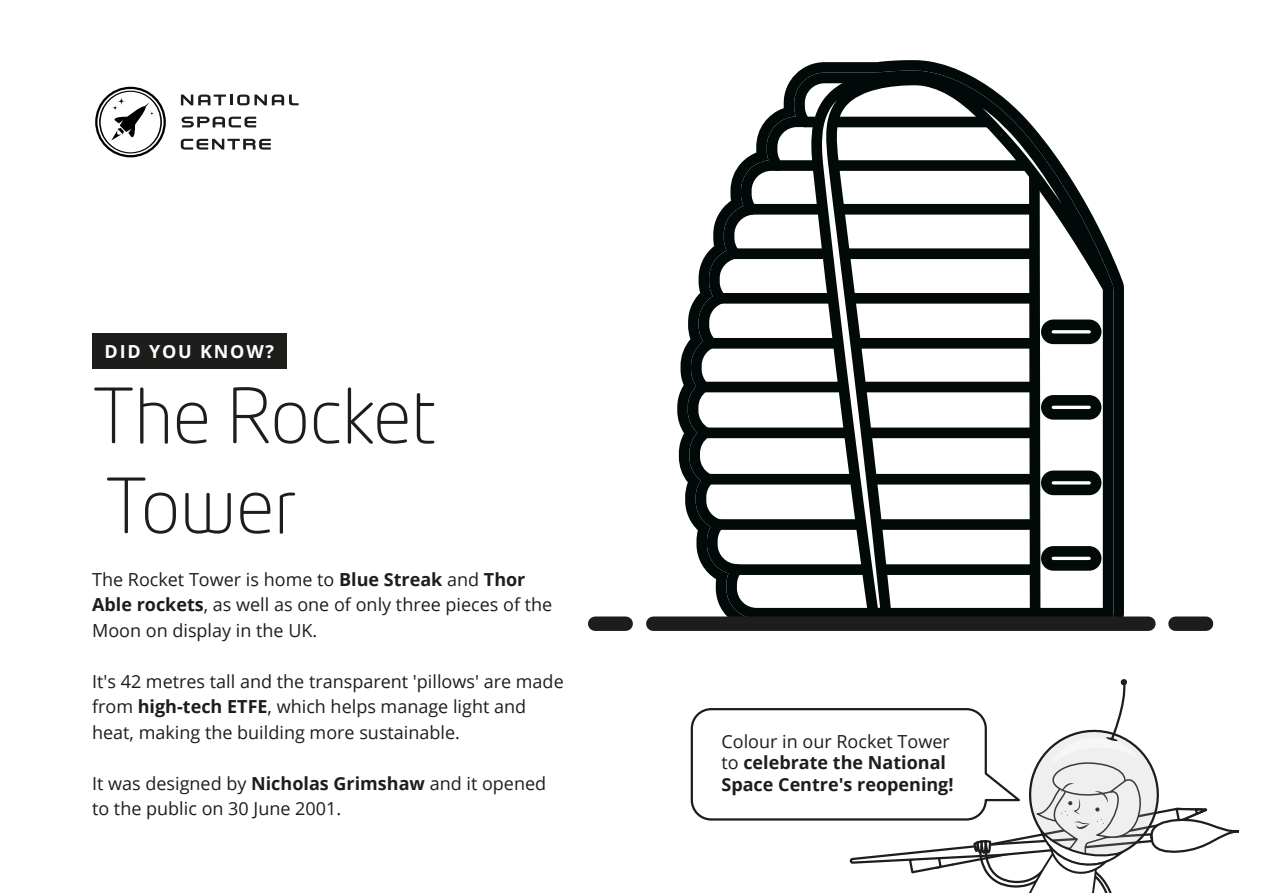
<style>
.page{position:relative;width:1263px;height:893px;background:#fff}
.page>*{position:absolute;margin:0;border:0;box-sizing:border-box;transform-origin:0 0}
.t1{font:300 75px/90px "Neo Tech Std";color:#1d1d1b}
.t2{font:18px/25.5px "Open Sans";color:#1d1d1b}
.t3{font:700 18px/21.6px "Open Sans";color:#1d1d1b}
.t4{font:700 18px "Open Sans";letter-spacing:.1em;color:#fff}
.s1{font-weight:700}
.s2{font-weight:400}
</style>
<div class="page">
<svg style="left:181px;top:117px;width:75px;height:10px"></svg>
<svg style="left:181px;top:139px;width:90px;height:11px"></svg>
<svg style="left:181px;top:95px;width:118px;height:10px"></svg>
<svg style="left:95px;top:87px;width:71px;height:70px"></svg>
<div style="left:92px;top:333px;width:194px;height:36px;background:#1d1d1b"></div>
<svg style="left:849px;top:679px;width:390px;height:214px"></svg>
<div style="left:691px;top:708px;width:296px;height:113px;border:2px solid #1d1d1b;border-radius:19px"></div>
<svg style="left:677px;top:60px;width:447px;height:556px"></svg>
<div style="left:653px;top:616px;width:495px;height:15px;background:#1d1d1b"></div>
<div style="left:595px;top:616px;width:31px;height:15px;background:#1d1d1b"></div>
<div style="left:1175px;top:616px;width:31px;height:15px;background:#1d1d1b"></div>
<p class="t4" style="left:105px;top:338px;width:171px">DID YOU KNOW?</p>
<h1 class="t1" style="left:92px;top:370px;width:346px">The Rocket<br>Tower</h1>
<p class="t2" style="left:92px;top:566px;width:462px">The Rocket Tower is home to <span class="s1">Blue Streak</span> and <span class="s1">Thor<br>Able rockets</span>, as well as one of only three pieces of the<br>Moon on display in the UK.</p>
<p class="t2" style="left:92px;top:668px;width:473px">It's 42 metres tall and the transparent 'pillows' are made from <span class="s1">high-tech ETFE</span>, which helps manage light and heat, making the building more sustainable.</p>
<p class="t2" style="left:92px;top:770px;width:456px">It was designed by <span class="s1">Nicholas Grimshaw</span> and it opened to the public on 30 June 2001.</p>
<p class="t3" style="left:721px;top:730px;width:234px"><span class="s2">Colour in our Rocket Tower to</span> celebrate the National<br>Space Centre's reopening!</p>
</div>
